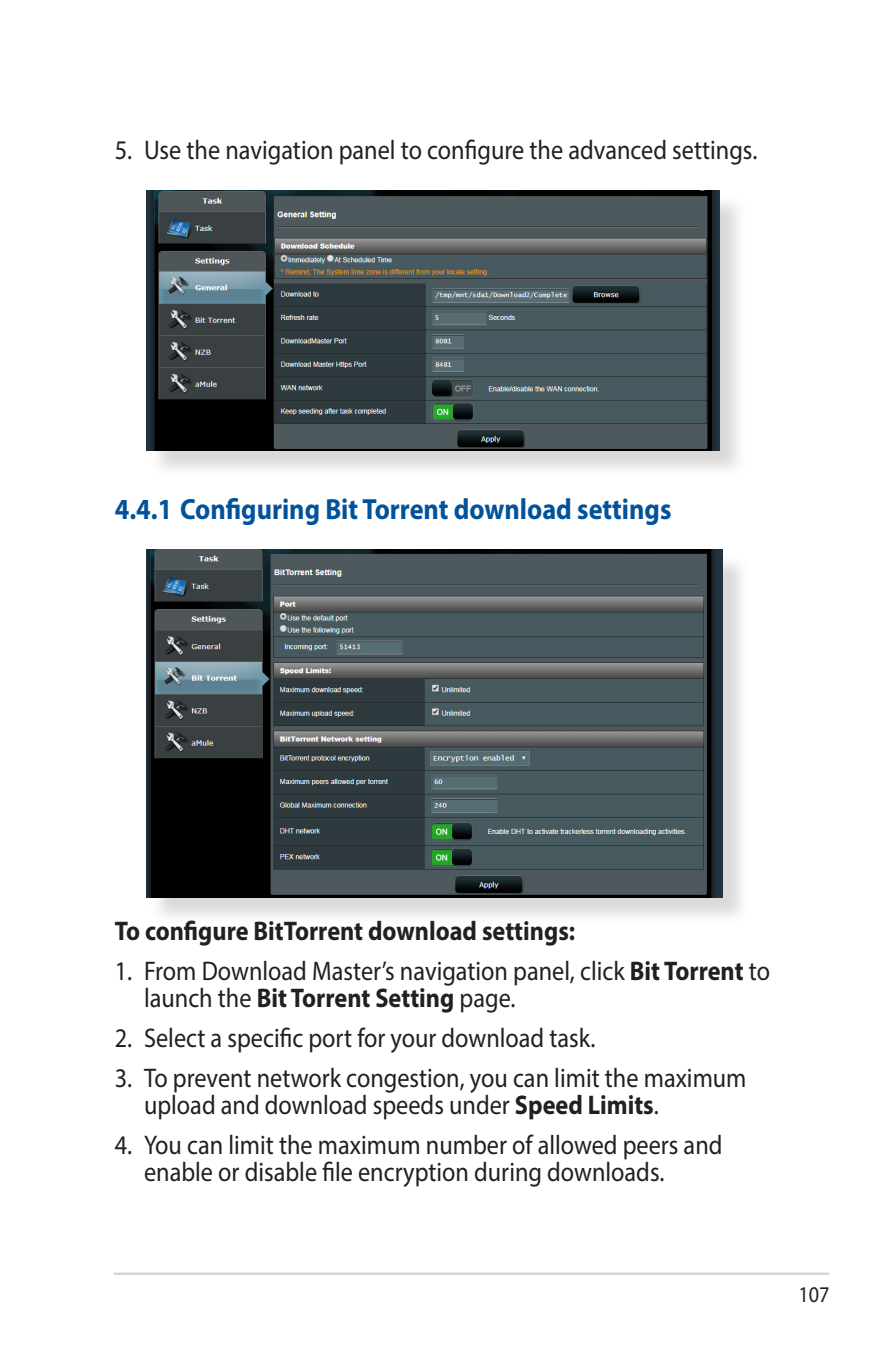
<style>
.page{position:relative;width:893px;height:1346px;background:#fff}
.page>*{position:absolute;margin:0;border:0;box-sizing:border-box;transform-origin:0 0}
.t1{font:700 29.25px "Myriad Pro";color:#01529a;scale:.9 1}
.t2{font:27px/27px "Myriad Pro";color:#231f20;scale:.9 1}
.t3{font:700 27px "Myriad Pro";color:#231f20;scale:.9 1}
.t4{font:22.5px "Myriad Pro";color:#231f20;scale:.9 1}
.s1{font-weight:700}
</style>
<div class="page">
<hr style="left:114px;top:1272px;width:715px;height:3px;background:#d1d2d4">
<div style="left:150px;top:194px;width:597px;height:284px;background:#cfcecb;opacity:.75"></div>
<img style="left:147px;top:190px;width:572px;height:260px">
<div style="left:150px;top:553px;width:600px;height:372px;background:#cfcecb;opacity:.75"></div>
<img style="left:147px;top:550px;width:575px;height:347px">
<p class="t2" style="left:115px;top:136px;width:715px">5. Use the navigation panel to configure the advanced settings.</p>
<p class="t1" style="left:115px;top:490px;width:620px">4.4.1 Configuring Bit Torrent download settings</p>
<p class="t3" style="left:115px;top:913px;width:513px">To configure BitTorrent download settings:</p>
<p class="t2" style="left:144px;top:957px;width:697px;text-indent:-29px">1. From Download Master’s navigation panel, click <span class="s1">Bit Torrent</span> to launch the <span class="s1">Bit Torrent Setting</span> page.</p>
<p class="t2" style="left:115px;top:1024px;width:536px">2. Select a specific port for your download task.</p>
<p class="t2" style="left:144px;top:1064px;width:671px;text-indent:-29px">3. To prevent network congestion, you can limit the maximum upload and download speeds under <span class="s1">Speed Limits</span>.</p>
<p class="t2" style="left:144px;top:1130px;width:644px;text-indent:-29px">4. You can limit the maximum number of allowed peers and enable or disable file encryption during downloads.</p>
<p class="t4" style="left:798px;top:1281px;width:36px">107</p>
</div>
